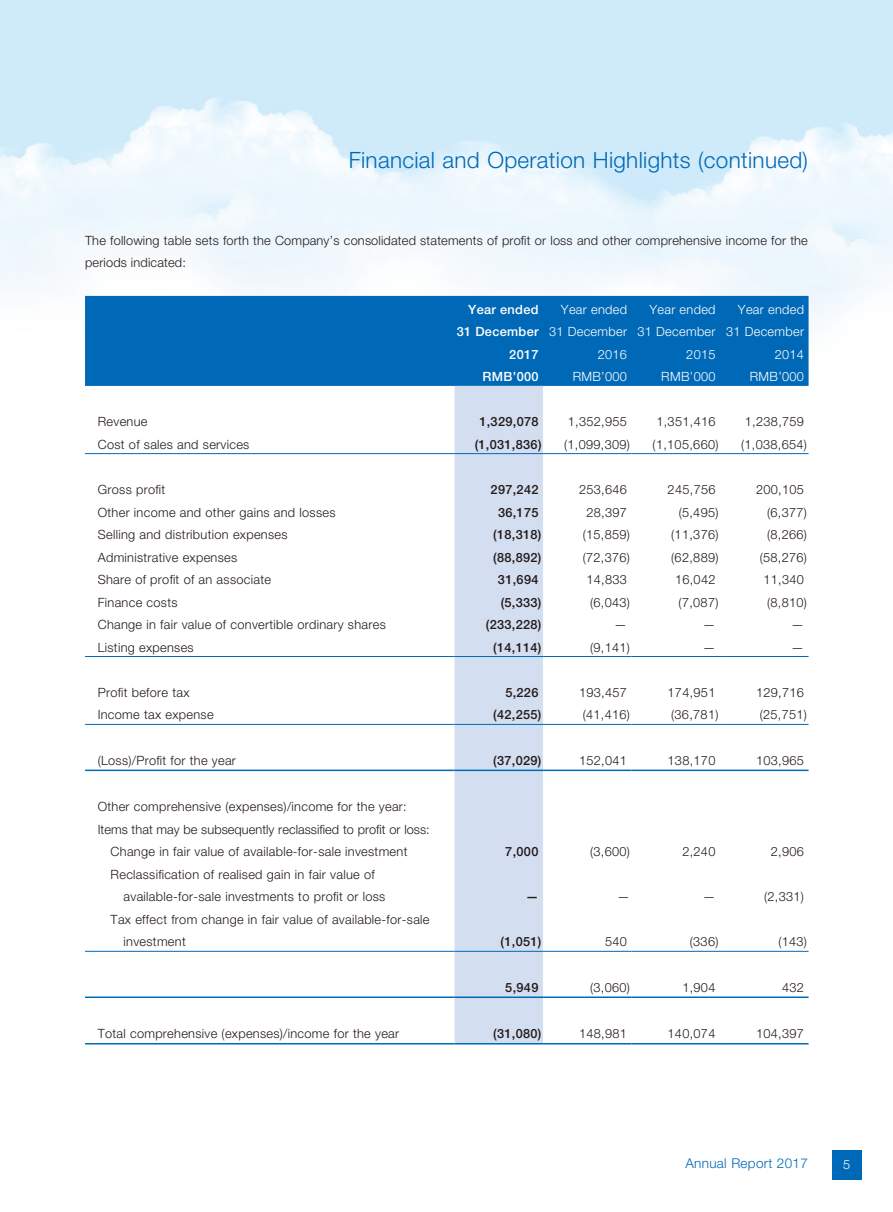
<style>
.page{position:relative;width:893px;height:1212px;background:#fff}
.page>*{position:absolute;margin:0;border:0;box-sizing:border-box;transform-origin:0 0}
.t1{font:300 22.5px "Helvetica Neue";letter-spacing:.015em;color:#0069b7}
.t2{font:300 13.5px "Helvetica Neue";letter-spacing:.025em;color:#0069b7}
.t3{font:300 12.75px/22.5px "Helvetica Neue";letter-spacing:.025em;color:#231916}
.t4{font:500 12.75px "Helvetica Neue";letter-spacing:.025em;color:#231916}
.t5{font:300 12.75px/22.5px "Helvetica Neue";letter-spacing:.025em;color:#fff;text-align:right}
.t6{font:300 12.75px "Helvetica Neue";letter-spacing:.005em;color:#231916}
.t7{font:500 12.75px/22.5px "Helvetica Neue";letter-spacing:.025em;color:#fff;text-align:right}
</style>
<div class="page">
<img style="left:0;top:0;width:893px;height:386px">
<div style="left:832px;top:1150px;width:29px;height:29px;background:#0069b7"></div>
<div style="left:85px;top:296px;width:723px;height:90px;background:#0069b7"></div>
<div style="left:454px;top:386px;width:89px;height:657px;background:#d3def1"></div>
<hr style="left:85px;top:453px;width:369px;height:1px;background:#0069b7">
<hr style="left:454px;top:453px;width:89px;height:1px;background:#0069b7">
<hr style="left:543px;top:453px;width:89px;height:1px;background:#0069b7">
<hr style="left:632px;top:453px;width:88px;height:1px;background:#0069b7">
<hr style="left:720px;top:453px;width:88px;height:1px;background:#0069b7">
<hr style="left:85px;top:656px;width:369px;height:1px;background:#0069b7">
<hr style="left:454px;top:656px;width:89px;height:1px;background:#0069b7">
<hr style="left:543px;top:656px;width:89px;height:1px;background:#0069b7">
<hr style="left:632px;top:656px;width:88px;height:1px;background:#0069b7">
<hr style="left:720px;top:656px;width:88px;height:1px;background:#0069b7">
<hr style="left:85px;top:724px;width:369px;height:1px;background:#0069b7">
<hr style="left:454px;top:724px;width:89px;height:1px;background:#0069b7">
<hr style="left:543px;top:724px;width:89px;height:1px;background:#0069b7">
<hr style="left:632px;top:724px;width:88px;height:1px;background:#0069b7">
<hr style="left:720px;top:724px;width:88px;height:1px;background:#0069b7">
<hr style="left:85px;top:951px;width:369px;height:1px;background:#0069b7">
<hr style="left:454px;top:951px;width:89px;height:1px;background:#0069b7">
<hr style="left:543px;top:951px;width:89px;height:1px;background:#0069b7">
<hr style="left:632px;top:951px;width:88px;height:1px;background:#0069b7">
<hr style="left:720px;top:951px;width:88px;height:1px;background:#0069b7">
<hr style="left:85px;top:769px;width:369px;height:2px;background:#0069b7">
<hr style="left:454px;top:769px;width:89px;height:2px;background:#0069b7">
<hr style="left:543px;top:769px;width:89px;height:2px;background:#0069b7">
<hr style="left:632px;top:769px;width:88px;height:2px;background:#0069b7">
<hr style="left:720px;top:769px;width:88px;height:2px;background:#0069b7">
<hr style="left:85px;top:1043px;width:369px;height:1px;background:#0069b7">
<hr style="left:454px;top:1043px;width:89px;height:1px;background:#0069b7">
<hr style="left:543px;top:1043px;width:89px;height:1px;background:#0069b7">
<hr style="left:632px;top:1043px;width:88px;height:1px;background:#0069b7">
<hr style="left:720px;top:1043px;width:88px;height:1px;background:#0069b7">
<hr style="left:85px;top:996px;width:369px;height:2px;background:#0069b7">
<hr style="left:454px;top:996px;width:89px;height:2px;background:#0069b7">
<hr style="left:543px;top:996px;width:89px;height:2px;background:#0069b7">
<hr style="left:632px;top:996px;width:88px;height:2px;background:#0069b7">
<hr style="left:720px;top:996px;width:88px;height:2px;background:#0069b7">
<h1 class="t1" style="left:349px;top:146px;width:461px">Financial and Operation Highlights (continued)</h1>
<p class="t3" style="left:85px;top:229px;width:724px">The following table sets forth the Company’s consolidated statements of profit or loss and other comprehensive income for the periods indicated:</p>
<p class="t7" style="left:457px;top:298px;width:83px">Year ended<br>31 December<br>2017</p>
<p class="t5" style="left:549px;top:297px;width:80px">Year ended<br>31 December<br>2016</p>
<p class="t5" style="left:637px;top:298px;width:80px">Year ended<br>31 December<br>2015</p>
<p class="t5" style="left:726px;top:298px;width:80px">Year ended<br>31 December<br>2014</p>
<p class="t7" style="left:483px;top:365px;width:57px">RMB’000</p>
<p class="t5" style="left:573px;top:365px;width:56px">RMB’000</p>
<p class="t5" style="left:661px;top:365px;width:56px">RMB’000</p>
<p class="t5" style="left:750px;top:365px;width:56px">RMB’000</p>
<p class="t3" style="left:98px;top:410px;width:51px">Revenue</p>
<p class="t4" style="left:479px;top:414px;width:61px">1,329,078</p>
<p class="t3" style="left:568px;top:410px;width:61px">1,352,955</p>
<p class="t3" style="left:656px;top:410px;width:61px">1,351,416</p>
<p class="t3" style="left:745px;top:410px;width:61px">1,238,759</p>
<p class="t3" style="left:98px;top:433px;width:153px">Cost of sales and services</p>
<p class="t4" style="left:475px;top:436px;width:68px">(1,031,836)</p>
<p class="t3" style="left:564px;top:433px;width:67px">(1,099,309)</p>
<p class="t3" style="left:653px;top:433px;width:67px">(1,105,660)</p>
<p class="t3" style="left:741px;top:433px;width:67px">(1,038,654)</p>
<p class="t3" style="left:98px;top:478px;width:69px">Gross profit</p>
<p class="t4" style="left:491px;top:482px;width:49px">297,242</p>
<p class="t3" style="left:579px;top:478px;width:49px">253,646</p>
<p class="t3" style="left:668px;top:478px;width:49px">245,756</p>
<p class="t3" style="left:756px;top:478px;width:49px">200,105</p>
<p class="t3" style="left:98px;top:500px;width:239px">Other income and other gains and losses</p>
<p class="t4" style="left:498px;top:504px;width:42px">36,175</p>
<p class="t3" style="left:586px;top:500px;width:42px">28,397</p>
<p class="t3" style="left:679px;top:500px;width:41px">(5,495)</p>
<p class="t3" style="left:767px;top:500px;width:41px">(6,377)</p>
<p class="t3" style="left:98px;top:523px;width:191px">Selling and distribution expenses</p>
<p class="t4" style="left:493px;top:527px;width:50px">(18,318)</p>
<p class="t3" style="left:583px;top:523px;width:49px">(15,859)</p>
<p class="t3" style="left:671px;top:523px;width:49px">(11,376)</p>
<p class="t3" style="left:767px;top:523px;width:41px">(8,266)</p>
<p class="t3" style="left:98px;top:545px;width:141px">Administrative expenses</p>
<p class="t4" style="left:493px;top:549px;width:50px">(88,892)</p>
<p class="t3" style="left:583px;top:545px;width:49px">(72,376)</p>
<p class="t3" style="left:671px;top:545px;width:49px">(62,889)</p>
<p class="t3" style="left:760px;top:545px;width:49px">(58,276)</p>
<p class="t3" style="left:98px;top:568px;width:175px">Share of profit of an associate</p>
<p class="t4" style="left:498px;top:572px;width:42px">31,694</p>
<p class="t3" style="left:586px;top:568px;width:42px">14,833</p>
<p class="t3" style="left:675px;top:568px;width:42px">16,042</p>
<p class="t3" style="left:763px;top:568px;width:42px">11,340</p>
<p class="t3" style="left:98px;top:590px;width:81px">Finance costs</p>
<p class="t4" style="left:501px;top:594px;width:42px">(5,333)</p>
<p class="t3" style="left:590px;top:590px;width:41px">(6,043)</p>
<p class="t3" style="left:679px;top:590px;width:41px">(7,087)</p>
<p class="t3" style="left:767px;top:590px;width:41px">(8,810)</p>
<p class="t3" style="left:98px;top:613px;width:290px">Change in fair value of convertible ordinary shares</p>
<p class="t4" style="left:486px;top:617px;width:57px">(233,228)</p>
<p class="t3" style="left:614px;top:613px;width:14px">—</p>
<p class="t3" style="left:703px;top:613px;width:14px">—</p>
<p class="t3" style="left:791px;top:613px;width:14px">—</p>
<p class="t3" style="left:98px;top:635px;width:98px">Listing expenses</p>
<p class="t4" style="left:493px;top:639px;width:50px">(14,114)</p>
<p class="t3" style="left:590px;top:635px;width:41px">(9,141)</p>
<p class="t3" style="left:703px;top:635px;width:14px">—</p>
<p class="t3" style="left:791px;top:635px;width:14px">—</p>
<p class="t3" style="left:98px;top:681px;width:93px">Profit before tax</p>
<p class="t4" style="left:505px;top:685px;width:35px">5,226</p>
<p class="t3" style="left:579px;top:681px;width:49px">193,457</p>
<p class="t3" style="left:667px;top:681px;width:49px">174,951</p>
<p class="t3" style="left:756px;top:681px;width:49px">129,716</p>
<p class="t3" style="left:98px;top:703px;width:117px">Income tax expense</p>
<p class="t4" style="left:493px;top:707px;width:50px">(42,255)</p>
<p class="t3" style="left:583px;top:703px;width:49px">(41,416)</p>
<p class="t3" style="left:671px;top:703px;width:49px">(36,781)</p>
<p class="t3" style="left:760px;top:703px;width:49px">(25,751)</p>
<p class="t3" style="left:98px;top:749px;width:140px">(Loss)/Profit for the year</p>
<p class="t4" style="left:493px;top:753px;width:50px">(37,029)</p>
<p class="t3" style="left:579px;top:749px;width:49px">152,041</p>
<p class="t3" style="left:667px;top:749px;width:49px">138,170</p>
<p class="t3" style="left:756px;top:749px;width:49px">103,965</p>
<p class="t3" style="left:98px;top:795px;width:311px">Other comprehensive (expenses)/income for the year:</p>
<p class="t6" style="left:98px;top:821px;width:334px">Items that may be subsequently reclassified to profit or loss:</p>
<p class="t3" style="left:111px;top:840px;width:298px">Change in fair value of available-for-sale investment</p>
<p class="t4" style="left:505px;top:844px;width:35px">7,000</p>
<p class="t3" style="left:590px;top:840px;width:41px">(3,600)</p>
<p class="t3" style="left:682px;top:840px;width:35px">2,240</p>
<p class="t3" style="left:771px;top:840px;width:35px">2,906</p>
<p class="t3" style="left:124px;top:863px;width:263px;text-indent:-13px">Reclassification of realised gain in fair value of available-for-sale investments to profit or loss</p>
<p class="t4" style="left:526px;top:889px;width:14px">—</p>
<p class="t3" style="left:617px;top:885px;width:14px">—</p>
<p class="t3" style="left:703px;top:885px;width:14px">—</p>
<p class="t3" style="left:764px;top:885px;width:41px">(2,331)</p>
<p class="t3" style="left:124px;top:908px;width:307px;text-indent:-13px">Tax effect from change in fair value of available-for-sale investment</p>
<p class="t4" style="left:501px;top:934px;width:42px">(1,051)</p>
<p class="t3" style="left:605px;top:930px;width:23px">540</p>
<p class="t3" style="left:690px;top:930px;width:30px">(336)</p>
<p class="t3" style="left:778px;top:930px;width:30px">(143)</p>
<p class="t4" style="left:505px;top:980px;width:35px">5,949</p>
<p class="t3" style="left:590px;top:976px;width:41px">(3,060)</p>
<p class="t3" style="left:682px;top:976px;width:35px">1,904</p>
<p class="t3" style="left:782px;top:976px;width:23px">432</p>
<p class="t3" style="left:98px;top:1022px;width:303px">Total comprehensive (expenses)/income for the year</p>
<p class="t4" style="left:493px;top:1026px;width:50px">(31,080)</p>
<p class="t3" style="left:579px;top:1022px;width:49px">148,981</p>
<p class="t3" style="left:667px;top:1022px;width:49px">140,074</p>
<p class="t3" style="left:756px;top:1022px;width:49px">104,397</p>
<p class="t2" style="left:685px;top:1155px;width:124px">Annual Report 2017</p>
<p class="t5" style="left:843px;top:1152px;width:9px">5</p>
</div>
